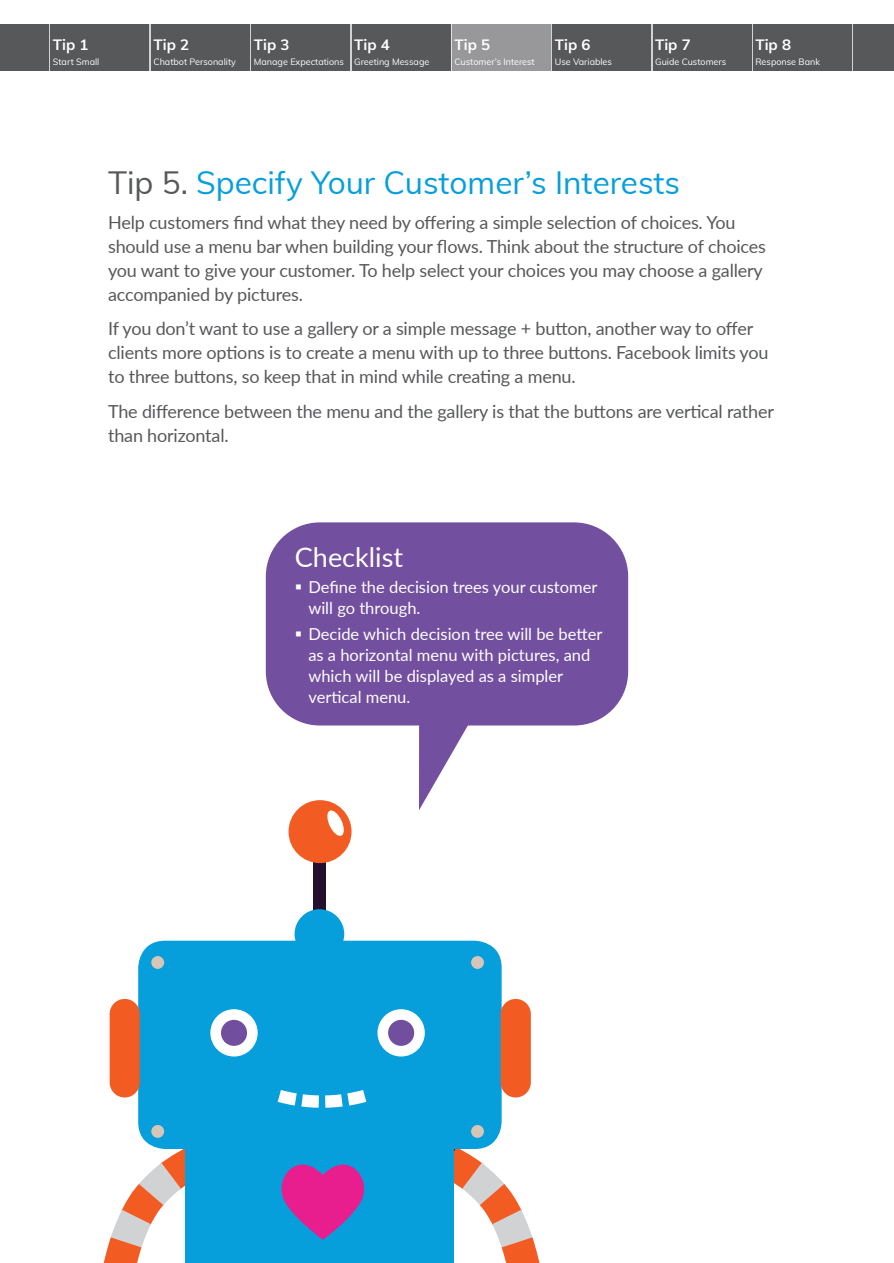
<style>
.page{position:relative;width:894px;height:1263px;background:#fff}
.page>*{position:absolute;margin:0;border:0;box-sizing:border-box;transform-origin:0 0}
.Subhead{font:31.5px "Muli";color:#069edb}
.Checklist_head{font:27px "Lato";color:#fff}
.Body{font:18px/24px "Lato";letter-spacing:-.01em;color:#57585a}
.t1{font:16.5px/21px "Lato";color:#fff}
.t2{font:700 15px "Muli";color:#fff}
.t3{font:9px "Muli";color:#fff}
.s1{color:#57585a}
</style>
<div class="page">
<div style="left:0;top:24px;width:48px;height:46px;background:#57585a"></div>
<div style="left:51px;top:24px;width:98px;height:46px;background:#57585a"></div>
<div style="left:151px;top:24px;width:99px;height:46px;background:#57585a"></div>
<div style="left:251px;top:24px;width:99px;height:46px;background:#57585a"></div>
<div style="left:352px;top:24px;width:98px;height:46px;background:#57585a"></div>
<div style="left:552px;top:24px;width:98px;height:46px;background:#57585a"></div>
<div style="left:652px;top:24px;width:99px;height:46px;background:#57585a"></div>
<div style="left:752px;top:24px;width:99px;height:46px;background:#57585a"></div>
<div style="left:853px;top:24px;width:40px;height:46px;background:#57585a"></div>
<svg style="left:419px;top:725px;width:80px;height:85px"></svg>
<div style="left:266px;top:522px;width:362px;height:203px;background:#734fa0;border-radius:54px"></div>
<svg style="left:454px;top:1137px;width:86px;height:126px"></svg>
<svg style="left:103px;top:1137px;width:82px;height:126px"></svg>
<div style="left:313px;top:847px;width:12px;height:83px;background:#24102c"></div>
<div style="left:294px;top:909px;width:50px;height:50px;background:#069edb;border-radius:50%"></div>
<div style="left:288px;top:800px;width:63px;height:63px;background:#f25b21;border-radius:50%"></div>
<svg style="left:327px;top:809px;width:17px;height:27px"></svg>
<div style="left:138px;top:940px;width:363px;height:209px;background:#069edb;border-radius:27px"></div>
<div style="left:377px;top:1009px;width:47px;height:47px;background:#fff;border-radius:50%"></div>
<div style="left:388px;top:1019px;width:26px;height:26px;background:#724e9f;border-radius:50%"></div>
<div style="left:210px;top:1009px;width:47px;height:47px;background:#fff;border-radius:50%"></div>
<div style="left:221px;top:1019px;width:26px;height:26px;background:#724e9f;border-radius:50%"></div>
<div style="left:185px;top:1131px;width:269px;height:132px;background:#069edb"></div>
<div style="left:500px;top:999px;width:30px;height:98px;background:#f25b21;border-radius:15px"></div>
<div style="left:110px;top:999px;width:30px;height:98px;background:#f25b21;border-radius:15px"></div>
<div style="left:471px;top:956px;width:13px;height:13px;background:#d5c6b7;border-radius:50%"></div>
<div style="left:151px;top:956px;width:13px;height:13px;background:#d5c6b7;border-radius:50%"></div>
<div style="left:471px;top:1125px;width:13px;height:12px;background:#d5c6b7;border-radius:50%"></div>
<div style="left:151px;top:1125px;width:13px;height:12px;background:#d5c6b7;border-radius:50%"></div>
<svg style="left:281px;top:1164px;width:84px;height:75px"></svg>
<svg style="left:277px;top:1090px;width:42px;height:17px"></svg>
<svg style="left:325px;top:1090px;width:41px;height:17px"></svg>
<div style="left:450px;top:24px;width:100px;height:48px;background:#98989a"></div>
<p class="t2" style="left:53px;top:34px;width:37px">Tip 1</p>
<p class="t3" style="left:53px;top:55px;width:48px">Start Small</p>
<p class="t2" style="left:153px;top:34px;width:37px">Tip 2</p>
<p class="t3" style="left:153px;top:55px;width:84px">Chatbot Personality</p>
<p class="t2" style="left:254px;top:34px;width:37px">Tip 3</p>
<p class="t3" style="left:254px;top:55px;width:91px">Manage Expectations</p>
<p class="t2" style="left:354px;top:34px;width:37px">Tip 4</p>
<p class="t3" style="left:354px;top:55px;width:77px">Greeting Message</p>
<p class="t2" style="left:454px;top:34px;width:37px">Tip 5</p>
<p class="t3" style="left:454px;top:55px;width:82px">Customer’s Interest</p>
<p class="t2" style="left:554px;top:34px;width:37px">Tip 6</p>
<p class="t3" style="left:554px;top:55px;width:59px">Use Variables</p>
<p class="t2" style="left:654px;top:34px;width:37px">Tip 7</p>
<p class="t3" style="left:654px;top:55px;width:73px">Guide Customers</p>
<p class="t2" style="left:755px;top:34px;width:37px">Tip 8</p>
<p class="t3" style="left:755px;top:55px;width:66px">Response Bank</p>
<p class="Subhead" style="left:108px;top:159px;width:573px"><span class="s1">Tip 5.</span> Specify Your Customer’s Interests</p>
<p class="Body" style="left:108px;top:209px;width:659px">Help customers find what they need by offering a simple selection of choices. You should use a menu bar when building your flows. Think about the structure of choices you want to give your customer. To help select your choices you may choose a gallery accompanied by pictures.</p>
<p class="Body" style="left:108px;top:316px;width:661px">If you don’t want to use a gallery or a simple message + button, another way to offer clients more options is to create a menu with up to three buttons. Facebook limits you to three buttons, so keep that in mind while creating a menu.</p>
<p class="Body" style="left:108px;top:399px;width:667px">The difference between the menu and the gallery is that the buttons are vertical rather than horizontal.</p>
<p class="Checklist_head" style="left:295px;top:537px;width:110px">Checklist</p>
<p class="t1" style="left:308px;top:576px;width:290px">Define the decision trees your customer will go through.</p>
<p class="t1" style="left:308px;top:623px;width:295px">Decide which decision tree will be better as a horizontal menu with pictures, and which will be displayed as a simpler vertical menu.</p>
</div>
